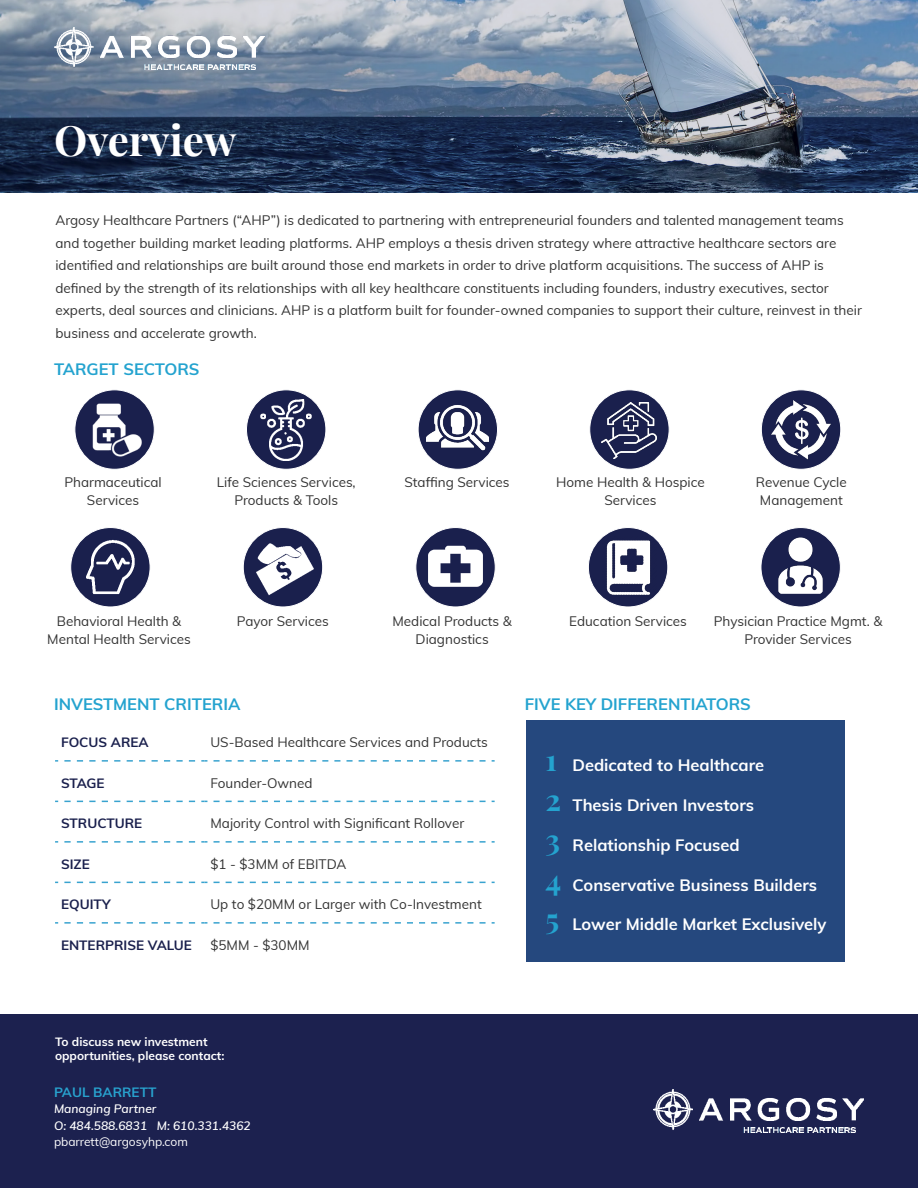
<style>
.page{position:relative;width:918px;height:1188px;background:#fff}
.page>*{position:absolute;margin:0;border:0;box-sizing:border-box;transform-origin:0 0}
.t1{font:700 42px "Playfair Display";letter-spacing:-.005em;color:#fff}
.t2{font:700 16.5px "Muli";color:#fff}
.t3{font:700 16.5px "Muli";color:#24a3cf}
.t4{font:13.5px/18px "Muli";color:#333;text-align:center}
.t5{font:700 13.5px "Muli";color:#1a204d}
.t6{font:700 13.5px "Muli";color:#28a2ce}
.t7{font:700 12px/14.4px "Muli";color:#fff}
.t8{font:italic 600 12px "Muli";color:#fff}
.t9{font:12px "Muli";color:#fff}
.s1{font-family:"Playfair Display";font-size:30px;color:#24a3cf}
</style>
<div class="page">
<div style="left:526px;top:720px;width:319px;height:241px;background:#25487e"></div>
<svg style="left:64px;top:760px;width:143px;height:2px"></svg>
<svg style="left:214px;top:760px;width:281px;height:2px"></svg>
<svg style="left:64px;top:801px;width:143px;height:1px"></svg>
<svg style="left:214px;top:801px;width:281px;height:1px"></svg>
<svg style="left:64px;top:841px;width:143px;height:2px"></svg>
<svg style="left:214px;top:841px;width:281px;height:2px"></svg>
<svg style="left:64px;top:882px;width:143px;height:1px"></svg>
<svg style="left:214px;top:882px;width:281px;height:1px"></svg>
<svg style="left:64px;top:922px;width:143px;height:2px"></svg>
<svg style="left:214px;top:922px;width:281px;height:2px"></svg>
<svg style="left:0;top:0;width:918px;height:192px;background:#5c6e87"></svg>
<div style="left:0;top:1014px;width:918px;height:174px;background:#1c214f"></div>
<img style="left:653px;top:1090px;width:211px;height:43px">
<img style="left:54px;top:27px;width:211px;height:43px">
<div style="left:588px;top:528px;width:80px;height:79px;background:#1a204d;border-radius:50%"></div>
<div style="left:588px;top:527px;width:80px;height:80px;border:1px solid #fff;border-radius:50%"></div>
<img style="left:602px;top:536px;width:54px;height:64px">
<div style="left:590px;top:390px;width:79px;height:79px;background:#1a204d;border-radius:50%"></div>
<div style="left:589px;top:389px;width:81px;height:81px;border:1px solid #fff;border-radius:50%"></div>
<img style="left:601px;top:403px;width:56px;height:55px">
<div style="left:246px;top:390px;width:80px;height:79px;background:#1a204d;border-radius:50%"></div>
<div style="left:246px;top:389px;width:80px;height:81px;border:1px solid #fff;border-radius:50%"></div>
<img style="left:255px;top:399px;width:61px;height:61px">
<div style="left:416px;top:528px;width:79px;height:79px;background:#1a204d;border-radius:50%"></div>
<div style="left:415px;top:527px;width:81px;height:80px;border:1px solid #fff;border-radius:50%"></div>
<img style="left:428px;top:545px;width:55px;height:42px">
<div style="left:71px;top:528px;width:79px;height:79px;background:#1a204d;border-radius:50%"></div>
<div style="left:70px;top:527px;width:81px;height:80px;border:1px solid #fff;border-radius:50%"></div>
<img style="left:83px;top:534px;width:56px;height:66px">
<div style="left:243px;top:528px;width:80px;height:79px;background:#1a204d;border-radius:50%"></div>
<div style="left:243px;top:527px;width:80px;height:80px;border:1px solid #fff;border-radius:50%"></div>
<img style="left:253px;top:538px;width:64px;height:63px">
<div style="left:75px;top:390px;width:79px;height:79px;background:#1a204d;border-radius:50%"></div>
<div style="left:74px;top:389px;width:81px;height:81px;border:1px solid #fff;border-radius:50%"></div>
<img style="left:89px;top:399px;width:58px;height:60px">
<div style="left:761px;top:528px;width:79px;height:79px;background:#1a204d;border-radius:50%"></div>
<div style="left:760px;top:527px;width:81px;height:80px;border:1px solid #fff;border-radius:50%"></div>
<img style="left:777px;top:535px;width:47px;height:59px">
<div style="left:761px;top:390px;width:80px;height:79px;background:#1a204d;border-radius:50%"></div>
<div style="left:761px;top:389px;width:80px;height:81px;border:1px solid #fff;border-radius:50%"></div>
<img style="left:772px;top:401px;width:59px;height:63px">
<div style="left:418px;top:390px;width:80px;height:79px;background:#1a204d;border-radius:50%"></div>
<div style="left:418px;top:389px;width:80px;height:81px;border:1px solid #fff;border-radius:50%"></div>
<img style="left:426px;top:396px;width:63px;height:63px">
<p class="t1" style="left:54px;top:107px;width:184px">Overview</p>
<p class="t4" style="left:55px;top:208px;width:808px;line-height:22.5px;text-align:left">Argosy Healthcare Partners (“AHP”) is dedicated to partnering with entrepreneurial founders and talented management teams and together building market leading platforms. AHP employs a thesis driven strategy where attractive healthcare sectors are identified and relationships are built around those end markets in order to drive platform acquisitions. The success of AHP is defined by the strength of its relationships with all key healthcare constituents including founders, industry executives, sector experts, deal sources and clinicians. AHP is a platform built for founder-owned companies to support their culture, reinvest in their business and accelerate growth.</p>
<p class="t3" style="left:54px;top:357px;width:147px">TARGET SECTORS</p>
<p class="t4" style="left:64px;top:473px;width:99px">Pharmaceutical<br>Services</p>
<p class="t4" style="left:217px;top:473px;width:140px">Life Sciences Services,<br>Products &amp; Tools</p>
<p class="t4" style="left:404px;top:473px;width:107px">Staffing Services</p>
<p class="t4" style="left:556px;top:473px;width:150px">Home Health &amp; Hospice<br>Services</p>
<p class="t4" style="left:756px;top:473px;width:92px;text-align:left">Revenue Cycle<br>Management</p>
<p class="t4" style="left:47px;top:612px;width:145px">Behavioral Health &amp;<br>Mental Health Services</p>
<p class="t4" style="left:237px;top:612px;width:94px">Payor Services</p>
<p class="t4" style="left:392px;top:612px;width:121px">Medical Products &amp;<br>Diagnostics</p>
<p class="t4" style="left:569px;top:612px;width:119px">Education Services</p>
<p class="t4" style="left:714px;top:612px;width:170px">Physician Practice Mgmt. &amp;<br>Provider Services</p>
<p class="t3" style="left:54px;top:692px;width:188px">INVESTMENT CRITERIA</p>
<p class="t5" style="left:61px;top:733px;width:89px">FOCUS AREA</p>
<p class="t4" style="left:210px;top:733px;width:279px">US-Based Healthcare Services and Products</p>
<p class="t5" style="left:61px;top:773px;width:45px">STAGE</p>
<p class="t4" style="left:210px;top:773px;width:104px">Founder-Owned</p>
<p class="t5" style="left:61px;top:814px;width:83px">STRUCTURE</p>
<p class="t4" style="left:210px;top:814px;width:255px">Majority Control with Significant Rollover</p>
<p class="t5" style="left:61px;top:854px;width:30px">SIZE</p>
<p class="t4" style="left:210px;top:854px;width:137px">$1 - $3MM of EBITDA</p>
<p class="t5" style="left:61px;top:895px;width:51px">EQUITY</p>
<p class="t4" style="left:210px;top:895px;width:273px">Up to $20MM or Larger with Co-Investment</p>
<p class="t5" style="left:61px;top:935px;width:132px">ENTERPRISE VALUE</p>
<p class="t4" style="left:210px;top:935px;width:101px">$5MM - $30MM</p>
<p class="t7" style="left:55px;top:1034px;width:171px">To discuss new investment opportunities, please contact:</p>
<p class="t6" style="left:54px;top:1082px;width:104px">PAUL BARRETT</p>
<p class="t8" style="left:54px;top:1100px;width:104px">Managing Partner</p>
<p class="t8" style="left:54px;top:1117px;width:198px">O: 484.588.6831 M: 610.331.4362</p>
<p class="t9" style="left:54px;top:1133px;width:135px">pbarrett@argosyhp.com</p>
<p class="t3" style="left:525px;top:692px;width:228px">FIVE KEY DIFFERENTIATORS</p>
<p class="t2" style="left:545px;top:753px;width:220px"><span class="s1">1</span> Dedicated to Healthcare</p>
<p class="t2" style="left:545px;top:793px;width:210px"><span class="s1">2</span> Thesis Driven Investors</p>
<p class="t2" style="left:545px;top:833px;width:196px"><span class="s1">3</span> Relationship Focused</p>
<p class="t2" style="left:545px;top:873px;width:273px"><span class="s1">4</span> Conservative Business Builders</p>
<p class="t2" style="left:545px;top:912px;width:283px"><span class="s1">5</span> Lower Middle Market Exclusively</p>
</div>
